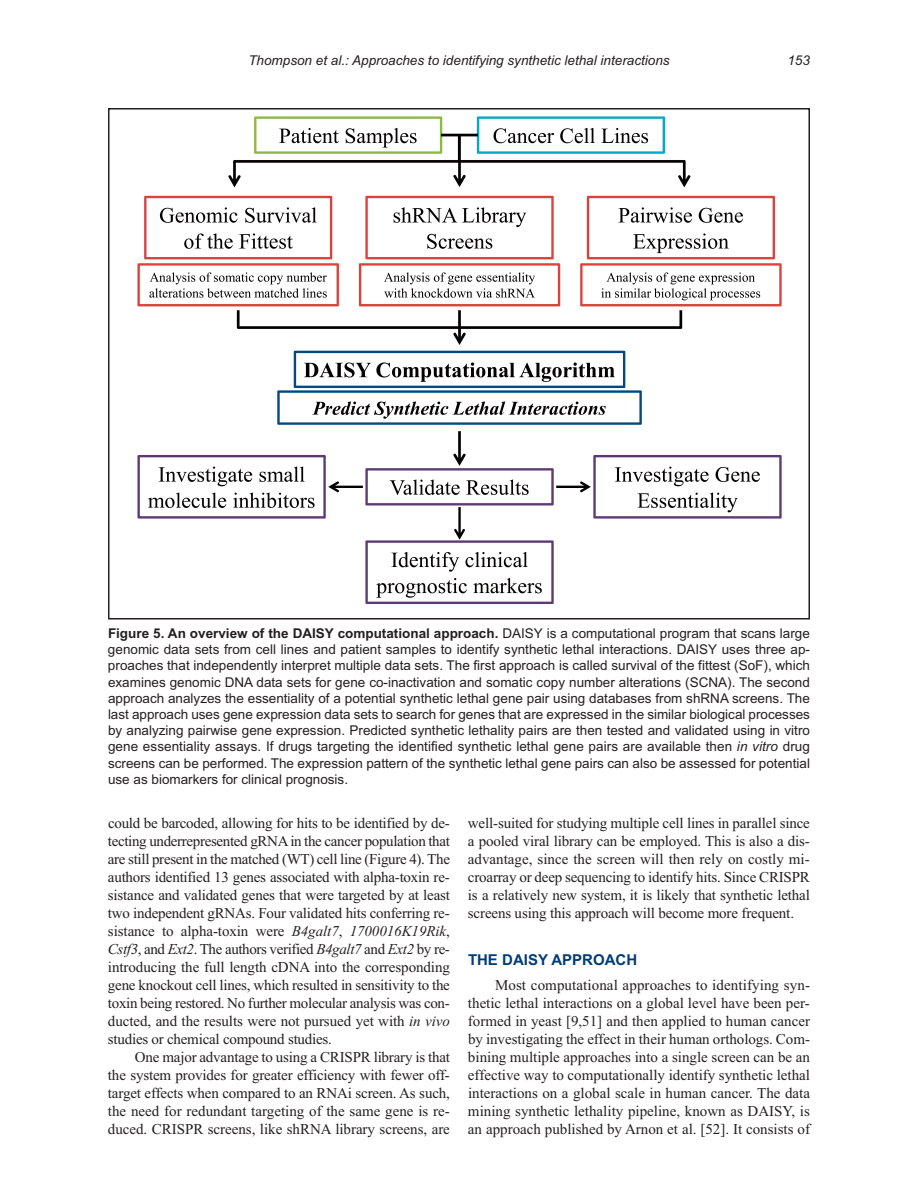
<style>
.page{position:relative;width:918px;height:1188px;background:#fff}
.page>*{position:absolute;margin:0;border:0;box-sizing:border-box;transform-origin:0 0}
.t1{font:15px/18px "Times New Roman";letter-spacing:-.005em;color:#231f20;text-align:justify}
.t2{font:700 15px "Arial";color:#013c76}
.t3{font:13.5px/16.2px "Arial";color:#231f20;text-align:justify}
.t4{font:italic 13.5px "Arial";color:#231f20}
.s1{font-weight:700}
.s2{font-style:italic}
</style>
<div class="page">
<img style="left:137px;top:116px;width:645px;height:488px">
<div style="left:108px;top:108px;width:702px;height:512px;border:2px solid #231f20"></div>
<p class="t4" style="left:248px;top:52px;width:423px">Thompson et al.: Approaches to identifying synthetic lethal interactions</p>
<p class="t4" style="left:787px;top:53px;width:24px">153</p>
<p class="t3" style="left:108px;top:625px;width:704px"><span class="s1">Figure 5. An overview of the DAISY computational approach.</span> DAISY is a computational program that scans large genomic data sets from cell lines and patient samples to identify synthetic lethal interactions. DAISY uses three ap&shy;proaches that independently interpret multiple data sets. The first approach is called survival of the fittest (SoF), which examines genomic DNA data sets for gene co-inactivation and somatic copy number alterations (SCNA). The second approach analyzes the essentiality of a potential synthetic lethal gene pair using databases from shRNA screens. The last approach uses gene expression data sets to search for genes that are expressed in the similar biological processes by analyzing pairwise gene expression. Predicted synthetic lethality pairs are then tested and validated using in vitro gene essentiality assays. If drugs targeting the identified synthetic lethal gene pairs are available then <span class="s2">in vitro</span> drug screens can be performed. The expression pattern of the synthetic lethal gene pairs can also be assessed for potential use as biomarkers for clinical prognosis.</p>
<p class="t1" style="left:108px;top:814px;width:344px">could be barcoded, allowing for hits to be identified by de&shy;tecting underrepresented gRNAin the cancer population that are still present in the matched (wT) cell line (Figure 4). The authors identified 13 genes associated with alpha-toxin re&shy;sistance and validated genes that were targeted by at least two independent gRNAs. Four validated hits conferring re&shy;sistance to alpha-toxin were <span class="s2">B4galt7</span>, <span class="s2">1700016K19Rik</span>, <span class="s2">Cstf3</span>, and <span class="s2">Ext2</span>. The authors verified <span class="s2">B4galt7</span> and <span class="s2">Ext2</span> by re&shy;introducing the full length cDNA into the corresponding gene knockout cell lines, which resulted in sensitivity to the toxin being restored. No further molecular analysis was con&shy;ducted, and the results were not pursued yet with <span class="s2">in vivo </span>studies or chemical compound studies.</p>
<p class="t1" style="left:108px;top:1048px;width:344px;text-indent:27px">One major advantage to using a CRISPR library is that the system provides for greater efficiency with fewer off&shy;target effects when compared to an RNAi screen. As such, the need for redundant targeting of the same gene is re&shy;duced. CRISPR screens, like shRNA library screens, are</p>
<p class="t1" style="left:468px;top:814px;width:344px">well-suited for studying multiple cell lines in parallel since a pooled viral library can be employed. This is also a dis&shy;advantage, since the screen will then rely on costly mi&shy;croarray or deep sequencing to identify hits. Since CRISPR is a relatively new system, it is likely that synthetic lethal screens using this approach will become more frequent.</p>
<p class="t2" style="left:468px;top:951px;width:171px">THE DAISY APPROACH</p>
<p class="t1" style="left:468px;top:976px;width:344px;text-indent:27px">Most computational approaches to identifying syn&shy;thetic lethal interactions on a global level have been per&shy;formed in yeast [9,51] and then applied to human cancer by investigating the effect in their human orthologs. Com&shy;bining multiple approaches into a single screen can be an effective way to computationally identify synthetic lethal interactions on a global scale in human cancer. The data mining synthetic lethality pipeline, known as DAISY, is an approach published by Arnon et al. [52]. It consists of</p>
</div>
